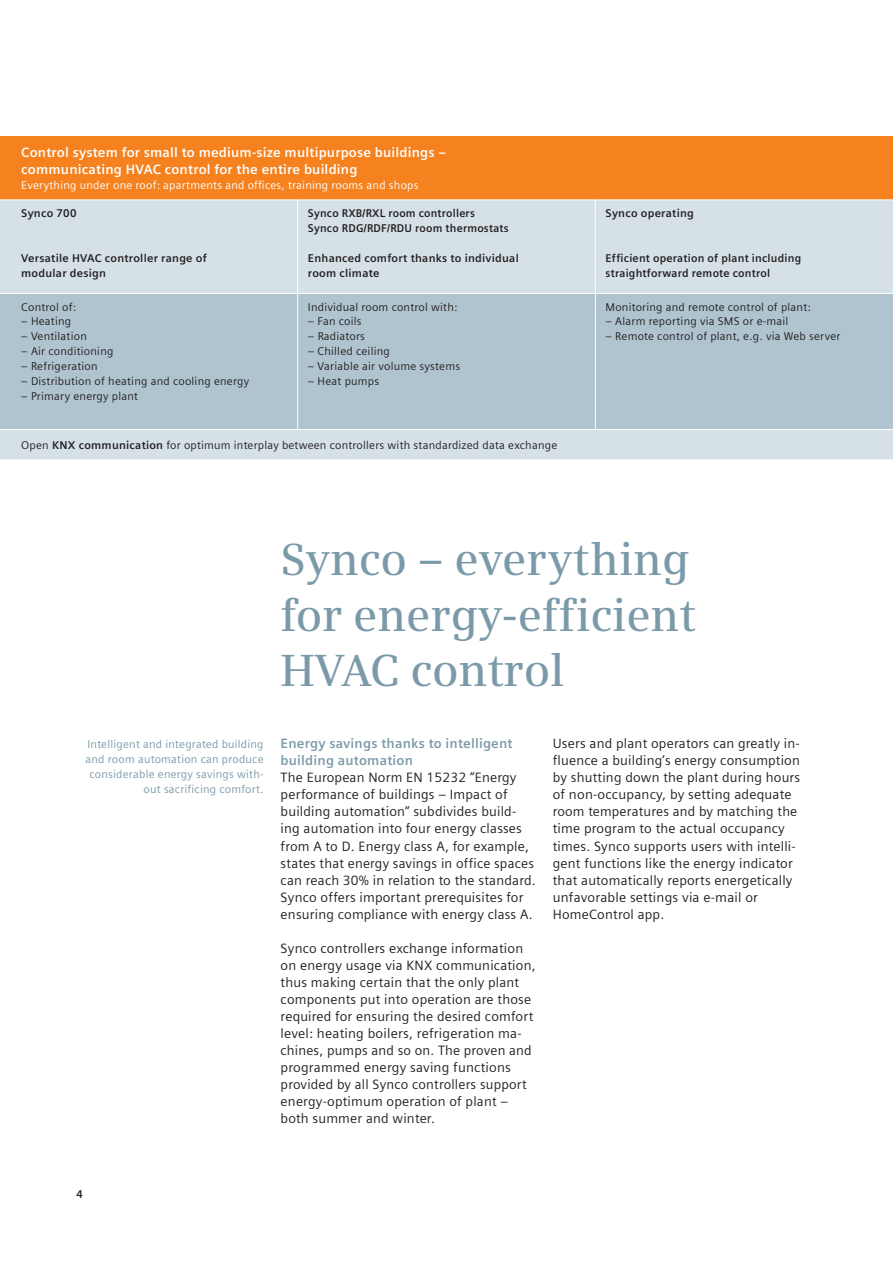
<style>
.page{position:relative;width:893px;height:1263px;background:#fff}
.page>*{position:absolute;margin:0;border:0;box-sizing:border-box;transform-origin:0 0}
.t1{font:600 45px/55.2px "Siemens Serif";letter-spacing:-.005em;color:#7b9aa9}
.t2{font:13.5px/17px "Siemens Sans";letter-spacing:.015em;color:#231f20}
.t3{font:700 13.5px/17px "Siemens Sans";letter-spacing:.015em;color:#fff}
.t4{font:700 13.5px/17px "Siemens Sans";letter-spacing:.015em;color:#7b9aa9}
.t5{font:11.25px "Siemens Sans";letter-spacing:.02em;color:#231f20}
.t6{font:700 11.25px/14.9px "Siemens Sans";letter-spacing:.02em;color:#231f20}
.t7{font:11.25px/14.9px "Siemens Sans";letter-spacing:.02em;color:#7b9aa9;text-align:right}
.t8{font:11.25px "Siemens Sans";letter-spacing:.02em;color:#fff}
.t9{font:700 11.25px/14.9px "Siemens Sans";letter-spacing:.02em;color:#231f20;scale:.96 1}
.s1{font-weight:700}
</style>
<div class="page">
<div style="left:0;top:136px;width:893px;height:64px;background:#f5821f"></div>
<div style="left:0;top:201px;width:893px;height:258px;background:#d5e0e7"></div>
<div style="left:0;top:294px;width:893px;height:135px;background:#afc4cf"></div>
<hr style="left:297px;top:200px;width:1px;height:93px;background:#fff">
<hr style="left:595px;top:200px;width:1px;height:93px;background:#fff">
<hr style="left:0;top:293px;width:298px;height:1px;background:#fff">
<hr style="left:298px;top:293px;width:297px;height:1px;background:#fff">
<hr style="left:297px;top:294px;width:1px;height:135px;background:#fff">
<hr style="left:595px;top:293px;width:298px;height:1px;background:#fff">
<hr style="left:595px;top:294px;width:1px;height:135px;background:#fff">
<hr style="left:0;top:429px;width:298px;height:1px;background:#fff">
<hr style="left:298px;top:429px;width:297px;height:1px;background:#fff">
<hr style="left:595px;top:429px;width:298px;height:1px;background:#fff">
<p class="t3" style="left:21px;top:145px;width:426px">Control system for small to medium-size multipurpose buildings – communicating HVAC control for the entire building</p>
<p class="t8" style="left:21px;top:181px;width:399px">Everything under one roof: apartments and offices, training rooms and shops</p>
<p class="t6" style="left:21px;top:207px;width:57px">Synco 700</p>
<p class="t6" style="left:21px;top:251px;width:187px">Versatile HVAC controller range of modular design</p>
<p class="t9" style="left:308px;top:207px;width:211px">Synco RXB/RXL room controllers<br>Synco RDG/RDF/RDU room thermostats</p>
<p class="t6" style="left:308px;top:251px;width:212px">Enhanced comfort thanks to individual room climate</p>
<p class="t5" style="left:21px;top:302px;width:56px">Control of:</p>
<p class="t5" style="left:21px;top:317px;width:51px">– Heating</p>
<p class="t5" style="left:21px;top:332px;width:67px">– Ventilation</p>
<p class="t5" style="left:21px;top:347px;width:94px">– Air conditioning</p>
<p class="t5" style="left:21px;top:362px;width:78px">– Refrigeration</p>
<p class="t5" style="left:21px;top:377px;width:229px">– Distribution of heating and cooling energy</p>
<p class="t5" style="left:21px;top:391px;width:118px">– Primary energy plant</p>
<p class="t5" style="left:308px;top:302px;width:151px">Individual room control with:</p>
<p class="t5" style="left:308px;top:317px;width:55px">– Fan coils</p>
<p class="t5" style="left:308px;top:332px;width:59px">– Radiators</p>
<p class="t5" style="left:308px;top:347px;width:83px">– Chilled ceiling</p>
<p class="t5" style="left:308px;top:362px;width:154px">– Variable air volume systems</p>
<p class="t5" style="left:308px;top:377px;width:73px">– Heat pumps</p>
<p class="t5" style="left:21px;top:440px;width:537px">Open <span class="s1">KNX communication</span> for optimum interplay between controllers with standardized data exchange</p>
<p class="t6" style="left:606px;top:207px;width:90px">Synco operating</p>
<p class="t6" style="left:606px;top:251px;width:197px">Efficient operation of plant including straightforward remote control</p>
<p class="t5" style="left:606px;top:302px;width:207px">Monitoring and remote control of plant:</p>
<p class="t5" style="left:606px;top:317px;width:184px">– Alarm reporting via SMS or e-mail</p>
<p class="t5" style="left:606px;top:332px;width:236px">– Remote control of plant, e.g. via Web server</p>
<h1 class="t1" style="left:281px;top:536px;width:417px">Synco – everything for energy-efficient<br>HVAC control</h1>
<p class="t7" style="left:86px;top:738px;width:180px">Intelligent and integrated building and room automation can produce considerable energy savings with&shy;out sacri ficing comfort.</p>
<p class="t4" style="left:281px;top:736px;width:233px">Energy savings thanks to intelligent building automation</p>
<p class="t2" style="left:281px;top:770px;width:257px">The European Norm EN 15232 “Energy performance of buildings – Impact of building automation“ subdivides build&shy;ing automation into four energy classes from A to D. Energy class A, for example, states that energy savings in office spaces can reach 30% in relation to the standard.<br>Synco offers important prerequisites for ensuring compliance with energy class A.</p>
<p class="t2" style="left:281px;top:941px;width:256px">Synco controllers exchange information on energy usage via KNX communication, thus making certain that the only plant components put into operation are those required for ensuring the desired comfort level: heating boilers, refrigeration ma&shy;chines, pumps and so on. The proven and programmed energy saving functions provided by all Synco controllers support energy-optimum operation of plant – both summer and winter.</p>
<p class="t2" style="left:553px;top:736px;width:249px">Users and plant operators can greatly in&shy;fluence a building’s energy consumption by shutting down the plant during hours of non-occupancy, by setting adequate room temperatures and by matching the time program to the actual occupancy times. Synco supports users with intelli&shy;gent functions like the energy indicator that automatically reports energetically unfavorable settings via e-mail or HomeControl app.</p>
<p class="t6" style="left:77px;top:1188px;width:8px">4</p>
</div>
